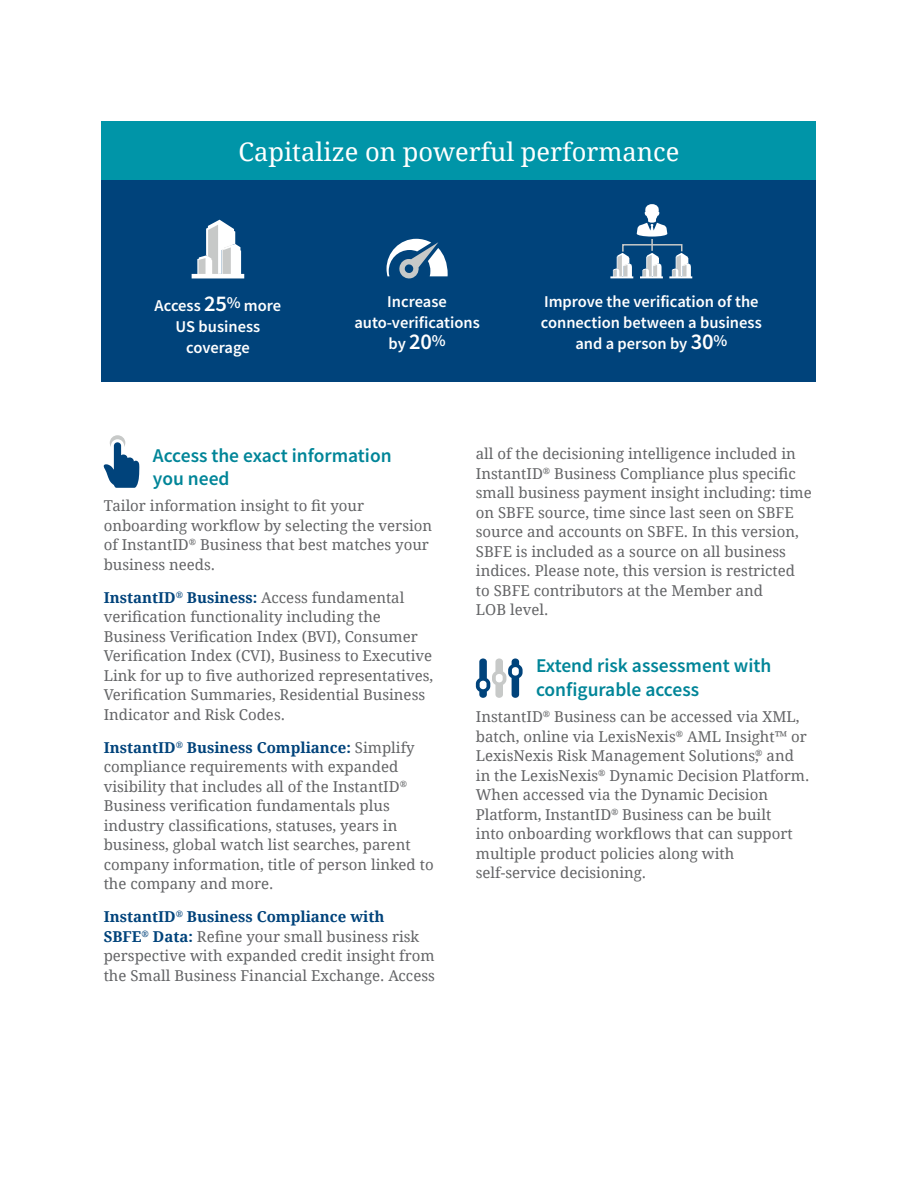
<style>
.page{position:relative;width:918px;height:1188px;background:#fff}
.page>*{position:absolute;margin:0;border:0;box-sizing:border-box;transform-origin:0 0}
.t1{font:25.5px "Droid Serif";color:#fff}
.t2{font:600 19.5px/23.4px "Source Sans Pro";color:#008598}
.t3{font:600 16.5px/21px "Source Sans Pro";color:#fff;text-align:center}
.t4{font:15px/19.5px "Droid Serif";color:#636466}
.s1{font-size:22.5px}
.s2{font-weight:700;color:#00437b}
</style>
<div class="page">
<div style="left:102px;top:180px;width:714px;height:202px;background:#00437b"></div>
<div style="left:102px;top:122px;width:714px;height:58px;background:#0095a8"></div>
<svg style="left:103px;top:435px;width:36px;height:53px"></svg>
<svg style="left:387px;top:239px;width:61px;height:40px"></svg>
<svg style="left:476px;top:658px;width:47px;height:40px"></svg>
<svg style="left:192px;top:220px;width:52px;height:58px"></svg>
<svg style="left:610px;top:204px;width:82px;height:74px"></svg>
<h1 class="t1" style="left:239px;top:134px;width:442px">Capitalize on powerful performance</h1>
<p class="t3" style="left:155px;top:295px;width:128px">Access <span class="s1">25</span>% more<br>US business coverage</p>
<p class="t3" style="left:354px;top:291px;width:127px">Increase auto-verifications by <span class="s1">20</span>%</p>
<p class="t3" style="left:541px;top:291px;width:222px">Improve the verification of the connection between a business and a person by <span class="s1">30</span>%</p>
<h2 class="t2" style="left:153px;top:443px;width:240px">Access the exact information you need</h2>
<p class="t4" style="left:104px;top:496px;width:330px">Tailor information insight to fit your onboarding workflow by selecting the version of InstantID<sup>®</sup> Business that best matches your business needs.</p>
<p class="t4" style="left:104px;top:587px;width:331px"><span class="s2">InstantID</span><sup>®</sup> <span class="s2">Business:</span> Access fundamental verification functionality including the Business Verification Index (BVI), Consumer Verification Index (CVI), Business to Executive Link for up to five authorized representatives, Verification Summaries, Residential Business Indicator and Risk Codes.</p>
<p class="t4" style="left:104px;top:737px;width:332px"><span class="s2">InstantID</span><sup>®</sup> <span class="s2">Business Compliance:</span> Simplify compliance requirements with expanded visibility that includes all of the InstantID<sup>® </sup>Business verification fundamentals plus industry classifications, statuses, years in business, global watch list searches, parent company information, title of person linked to the company and more.</p>
<p class="t4" style="left:104px;top:907px;width:333px"><span class="s2">InstantID</span><sup>®</sup> <span class="s2">Business Compliance with<br>SBFE</span><sup>®</sup> <span class="s2">Data:</span> Refine your small business risk perspective with expanded credit insight from the Small Business Financial Exchange. Access</p>
<p class="t4" style="left:476px;top:444px;width:337px">all of the decisioning intelligence included in InstantID<sup>®</sup> Business Compliance plus specific small business payment insight including: time on SBFE source, time since last seen on SBFE source and accounts on SBFE. In this version, SBFE is included as a source on all business indices. Please note, this version is restricted to SBFE contributors at the Member and<br>LOB level.</p>
<h2 class="t2" style="left:536px;top:654px;width:237px">Extend risk assessment with configurable access</h2>
<p class="t4" style="left:476px;top:706px;width:335px">InstantID<sup>®</sup> Business can be accessed via XML, batch, online via LexisNexis<sup>®</sup> AML Insight™ or LexisNexis Risk Management Solutions,<sup>®</sup> and in the LexisNexis<sup>®</sup> Dynamic Decision Platform.<br>When accessed via the Dynamic Decision Platform, InstantID<sup>®</sup> Business can be built<br>into onboarding workflows that can support multiple product policies along with self-service decisioning.</p>
</div>
